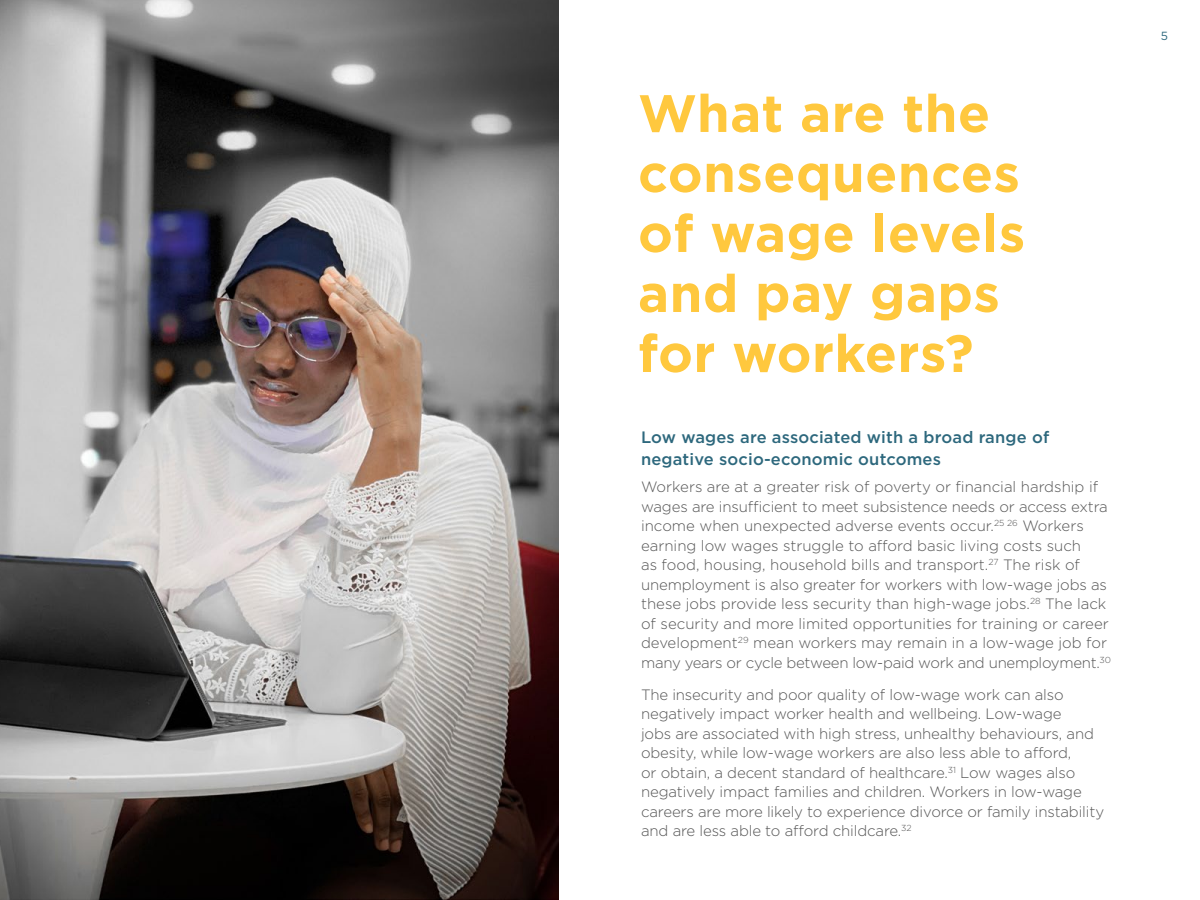
<style>
.page{position:relative;width:1200px;height:900px;background:#fff}
.page>*{position:absolute;margin:0;border:0;box-sizing:border-box;transform-origin:0 0}
.t1{font:700 52.5px/60px "Gotham";letter-spacing:.01em;color:#ffc83e}
.t2{font:500 16.5px/22.5px "Gotham";letter-spacing:.01em;color:#2d687d}
.t3{font:300 15px/19.5px "Gotham";letter-spacing:-.01em;color:#565656}
.t4{font:11.85px "Gotham";color:#2d687d}
</style>
<div class="page">
<img style="left:0;top:0;width:559px;height:900px">
<h1 class="t1" style="left:638px;top:83px;width:389px">What are the consequences of wage levels and pay gaps for workers?</h1>
<p class="t2" style="left:641px;top:425px;width:410px">Low wages are associated with a broad range of negative socio-economic outcomes</p>
<p class="t3" style="left:641px;top:477px;width:471px">Workers are at a greater risk of poverty or financial hardship if wages are insufficient to meet subsistence needs or access extra income when unexpected adverse events occur.<sup>25</sup> <sup>26</sup> Workers earning low wages struggle to afford basic living costs such<br>as food, housing, household bills and transport.<sup>27</sup> The risk of unemployment is also greater for workers with low-wage jobs as these jobs provide less security than high-wage jobs.<sup>28</sup> The lack of security and more limited opportunities for training or career development<sup>29</sup> mean workers may remain in a low-wage job for many years or cycle between low-paid work and unemployment.<sup>30</sup></p>
<p class="t3" style="left:641px;top:684px;width:465px">The insecurity and poor quality of low-wage work can also negatively impact worker health and wellbeing. Low-wage<br>jobs are associated with high stress, unhealthy behaviours, and obesity, while low-wage workers are also less able to afford,<br>or obtain, a decent standard of healthcare.<sup>31</sup> Low wages also negatively impact families and children. Workers in low-wage careers are more likely to experience divorce or family instability and are less able to afford childcare.<sup>32</sup></p>
<p class="t4" style="left:1161px;top:28px;width:9px">5</p>
</div>
